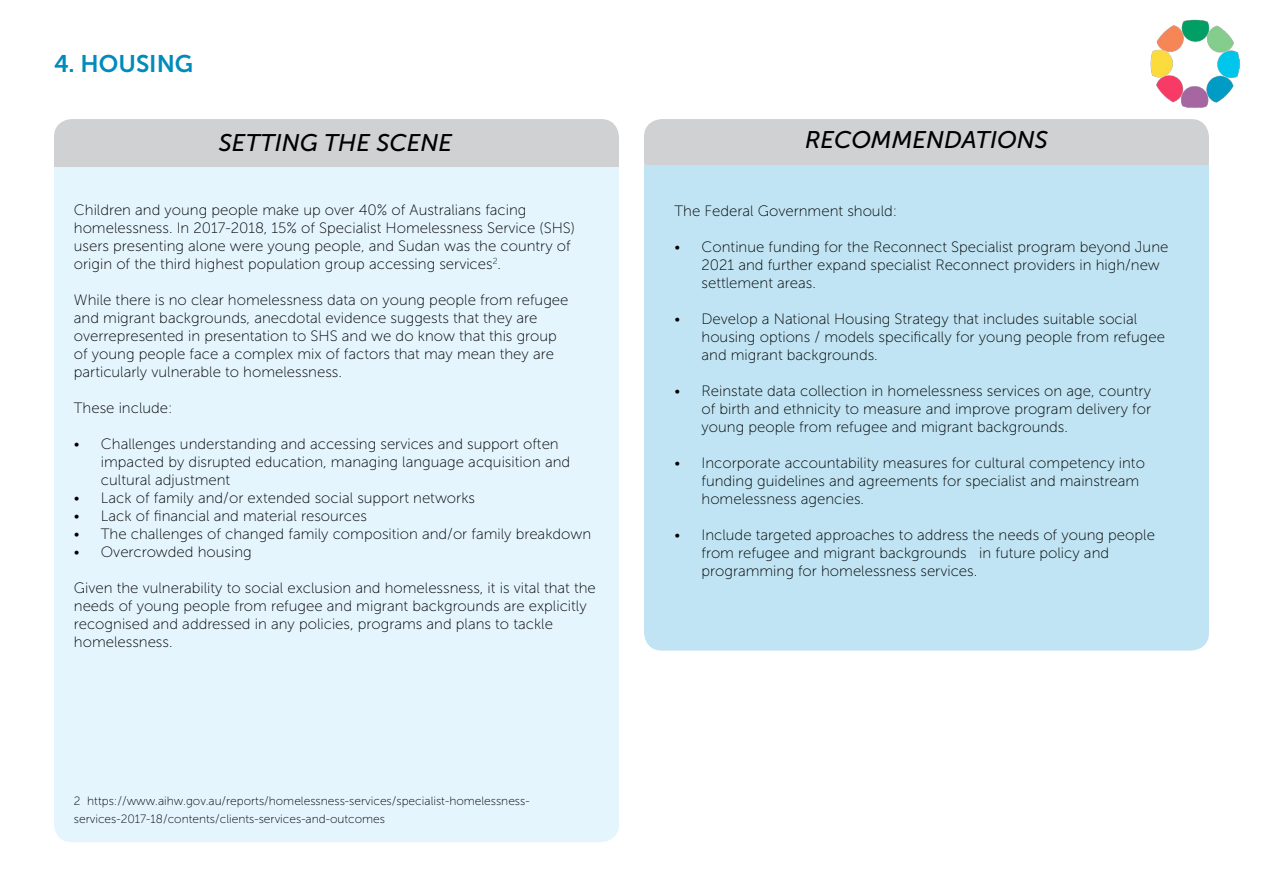
<style>
.page{position:relative;width:1263px;height:893px;background:#fff}
.page>*{position:absolute;margin:0;border:0;box-sizing:border-box;transform-origin:0 0}
.t1{font:italic 24px "Museo Sans 500";color:#000}
.t2{font:24px "Museo Sans 700";color:#008bbb}
.t3{font:15px/18px "Museo Sans 100";color:#000}
.t4{font:12px/18px "Museo Sans 100";color:#000}
</style>
<div class="page">
<div style="left:54px;top:119px;width:565px;height:77px;background:#cfd1d2;border-radius:18px"></div>
<div style="left:54px;top:167px;width:565px;height:675px;background:#e4f5fe;border-radius:18px"></div>
<div style="left:54px;top:167px;width:565px;height:114px;background:#e4f5fe"></div>
<img style="left:1150px;top:19px;width:89px;height:89px">
<div style="left:644px;top:155px;width:565px;height:496px;background:#c0e4f3;border-radius:18px"></div>
<div style="left:644px;top:119px;width:565px;height:61px;background:#cfd1d2;border-radius:18px"></div>
<div style="left:644px;top:166px;width:565px;height:38px;background:#c0e4f3"></div>
<h1 class="t2" style="left:54px;top:50px;width:141px">4. HOUSING</h1>
<h1 class="t1" style="left:219px;top:130px;width:235px">SETTING THE SCENE</h1>
<h1 class="t1" style="left:805px;top:127px;width:244px">RECOMMENDATIONS</h1>
<p class="t3" style="left:74px;top:201px;width:503px">Children and young people make up over 40% of Australians facing homelessness. In 2017-2018, 15% of Specialist Homelessness Service (SHS) users presenting alone were young people, and Sudan was the country of origin of the third highest population group accessing services<sup>2</sup>.</p>
<p class="t3" style="left:74px;top:291px;width:496px">While there is no clear homelessness data on young people from refugee and migrant backgrounds, anecdotal evidence suggests that they are overrepresented in presentation to SHS and we do know that this group of young people face a complex mix of factors that may mean they are particularly vulnerable to homelessness.</p>
<p class="t3" style="left:74px;top:399px;width:100px">These include:</p>
<p class="t3" style="left:101px;top:435px;width:471px;text-indent:-27px">• Challenges understanding and accessing services and support often impacted by disrupted education, managing language acquisition and cultural adjustment</p>
<p class="t3" style="left:74px;top:489px;width:403px">• Lack of family and/or extended social support networks</p>
<p class="t3" style="left:74px;top:507px;width:294px">• Lack of financial and material resources</p>
<p class="t3" style="left:74px;top:525px;width:519px">• The challenges of changed family composition and/or family breakdown</p>
<p class="t3" style="left:74px;top:543px;width:179px">• Overcrowded housing</p>
<p class="t3" style="left:74px;top:579px;width:523px">Given the vulnerability to social exclusion and homelessness, it is vital that the needs of young people from refugee and migrant backgrounds are explicitly recognised and addressed in any policies, programs and plans to tackle homelessness.</p>
<p class="t4" style="left:74px;top:792px;width:457px">2 https://www.aihw.gov.au/reports/homelessness-services/specialist-homelessness&shy;services-2017-18/contents/clients-services-and-outcomes</p>
<p class="t3" style="left:674px;top:202px;width:224px">The Federal Government should:</p>
<p class="t3" style="left:701px;top:238px;width:468px;text-indent:-27px">• Continue funding for the Reconnect Specialist program beyond June<br>2021 and further expand specialist Reconnect providers in high/new settlement areas.</p>
<p class="t3" style="left:701px;top:310px;width:465px;text-indent:-27px">• Develop a National Housing Strategy that includes suitable social housing options / models specifically for young people from refugee and migrant backgrounds.</p>
<p class="t3" style="left:701px;top:382px;width:451px;text-align:justify;text-indent:-27px">• Reinstate data collection in homelessness services on age, country of birth and ethnicity to measure and improve program delivery for young people from refugee and migrant backgrounds.</p>
<p class="t3" style="left:701px;top:454px;width:445px;text-indent:-27px">• Incorporate accountability measures for cultural competency into funding guidelines and agreements for specialist and mainstream homelessness agencies.</p>
<p class="t3" style="left:701px;top:526px;width:455px;text-indent:-27px">• Include targeted approaches to address the needs of young people from refugee and migrant backgrounds in future policy and programming for homelessness services.</p>
</div>
